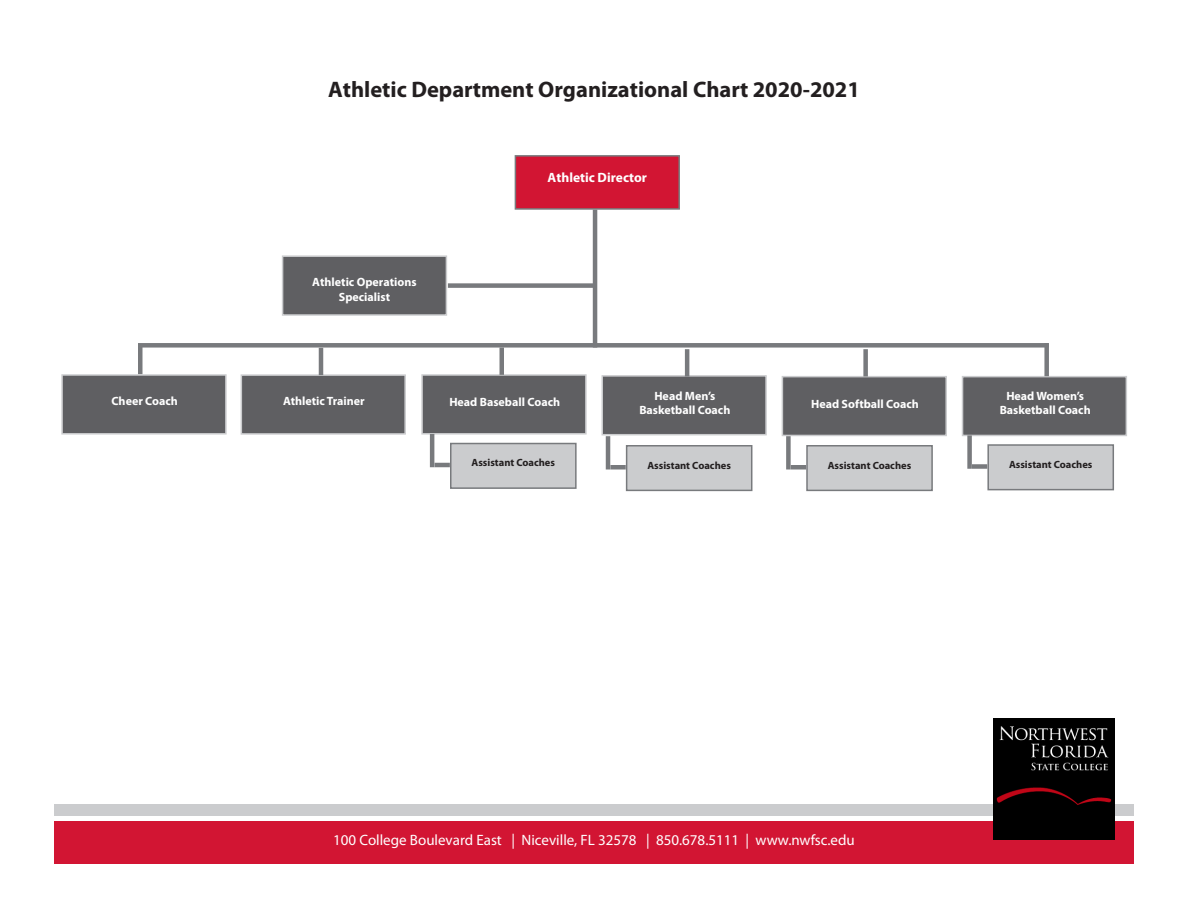
<style>
.page{position:relative;width:1188px;height:918px;background:#fff}
.page>*{position:absolute;margin:0;border:0;box-sizing:border-box;transform-origin:0 0}
.t1{font:700 22.5px "Myriad Pro";color:#231f20}
.t2{font:15px "Myriad Pro";color:#fff}
.t3{font:700 13.5px "Myriad Pro";color:#fff}
.t4{font:700 12px/14.4px "Myriad Pro";color:#fff;text-align:center}
.t5{font:700 10.5px "Myriad Pro";color:#231f20}
</style>
<div class="page">
<div style="left:54px;top:821px;width:1080px;height:43px;background:#d21533"></div>
<div style="left:54px;top:805px;width:1080px;height:11px;background:#cbccce"></div>
<div style="left:448px;top:283px;width:145px;height:5px;background:#787a7d"></div>
<div style="left:515px;top:155px;width:165px;height:55px;background:#d21533;border:2px solid #787a7d"></div>
<div style="left:282px;top:255px;width:165px;height:61px;background:#5f5f62;border:2px solid #cbccce"></div>
<div style="left:61px;top:374px;width:166px;height:61px;background:#5f5f62;border:2px solid #cbccce"></div>
<div style="left:241px;top:374px;width:165px;height:61px;background:#5f5f62;border:2px solid #cbccce"></div>
<div style="left:421px;top:374px;width:166px;height:61px;background:#5f5f62;border:2px solid #cbccce"></div>
<div style="left:602px;top:375px;width:165px;height:60px;background:#5f5f62;border:2px solid #cbccce"></div>
<div style="left:782px;top:376px;width:165px;height:60px;background:#5f5f62;border:2px solid #cbccce"></div>
<div style="left:962px;top:376px;width:165px;height:60px;background:#5f5f62;border:2px solid #cbccce"></div>
<hr style="left:138px;top:347px;width:4px;height:27px;background:#787a7d">
<hr style="left:319px;top:348px;width:4px;height:27px;background:#787a7d">
<hr style="left:500px;top:348px;width:4px;height:27px;background:#787a7d">
<hr style="left:685px;top:349px;width:4px;height:27px;background:#787a7d">
<div style="left:863px;top:349px;width:5px;height:27px;background:#787a7d"></div>
<div style="left:1044px;top:343px;width:5px;height:33px;background:#787a7d"></div>
<hr style="left:593px;top:210px;width:4px;height:138px;background:#787a7d">
<div style="left:138px;top:343px;width:910px;height:5px;background:#787a7d"></div>
<hr style="left:435px;top:463px;width:15px;height:4px;background:#787a7d">
<div style="left:610px;top:465px;width:16px;height:5px;background:#787a7d"></div>
<div style="left:791px;top:465px;width:15px;height:5px;background:#787a7d"></div>
<div style="left:972px;top:464px;width:15px;height:5px;background:#787a7d"></div>
<div style="left:450px;top:443px;width:127px;height:46px;background:#cbccce;border:2px solid #787a7d"></div>
<div style="left:626px;top:445px;width:126px;height:46px;background:#cbccce;border:2px solid #787a7d"></div>
<div style="left:806px;top:445px;width:127px;height:46px;background:#cbccce;border:2px solid #787a7d"></div>
<div style="left:987px;top:444px;width:127px;height:46px;background:#cbccce;border:2px solid #787a7d"></div>
<hr style="left:430px;top:434px;width:4px;height:33px;background:#787a7d">
<hr style="left:606px;top:436px;width:4px;height:33px;background:#787a7d">
<div style="left:786px;top:436px;width:5px;height:33px;background:#787a7d"></div>
<div style="left:967px;top:435px;width:5px;height:34px;background:#787a7d"></div>
<img style="left:993px;top:719px;width:121px;height:121px">
<p class="t1" style="left:328px;top:75px;width:533px">Athletic Department Organizational Chart 2020-2021</p>
<p class="t4" style="left:312px;top:275px;width:106px">Athletic Operations<br>Specialist</p>
<p class="t3" style="left:548px;top:169px;width:101px">Athletic Director</p>
<p class="t4" style="left:112px;top:393px;width:68px">Cheer Coach</p>
<p class="t4" style="left:283px;top:393px;width:83px">Athletic Trainer</p>
<p class="t4" style="left:449px;top:394px;width:112px">Head Baseball Coach</p>
<p class="t4" style="left:639px;top:388px;width:93px">Head Men’s<br>Basketball Coach</p>
<p class="t4" style="left:811px;top:396px;width:109px">Head Softball Coach</p>
<p class="t4" style="left:1000px;top:388px;width:93px">Head Women’s<br>Basketball Coach</p>
<p class="t5" style="left:472px;top:456px;width:85px">Assistant Coaches</p>
<p class="t5" style="left:647px;top:458px;width:85px">Assistant Coaches</p>
<p class="t5" style="left:828px;top:458px;width:85px">Assistant Coaches</p>
<p class="t5" style="left:1009px;top:457px;width:85px">Assistant Coaches</p>
<p class="t2" style="left:333px;top:830px;width:523px">100 College Boulevard East | Niceville, FL 32578 | 850.678.5111 | www.nwfsc.edu</p>
</div>
